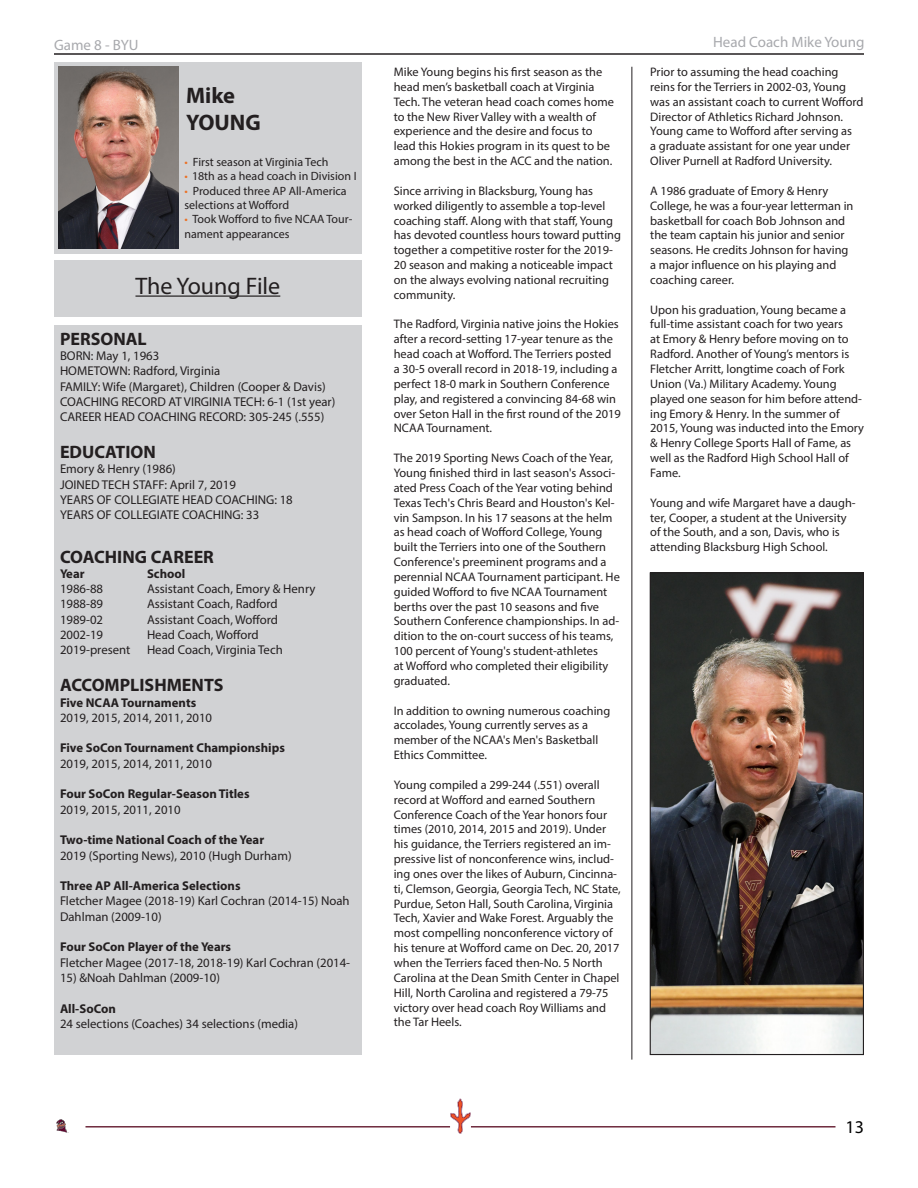
<style>
.page{position:relative;width:918px;height:1188px;background:#fff}
.page>*{position:absolute;margin:0;border:0;box-sizing:border-box;transform-origin:0 0}
.t1{font:24px "Myriad Pro";color:#231f20}
.t2{font:700 22.5px "Myriad Pro";color:#231f20}
.t3{font:700 18px "Myriad Pro";color:#231f20}
.t4{font:18px "Myriad Pro";color:#000}
.t5{font:15px "Myriad Pro";color:#a8a9ad}
.t6{font:12.75px/15.3px "Myriad Pro";color:#231f20}
.t7{font:700 12.75px "Myriad Pro";color:#231f20}
.t8{font:12.3px/14.9px "Myriad Pro";color:#231f20}
.t9{font:12px/14.4px "Myriad Pro";color:#231f20}
.s1{color:#eb7125}
</style>
<div class="page">
<hr style="left:54px;top:53px;width:810px;height:2px;background:#231f20">
<svg style="left:56px;top:1119px;width:13px;height:14px"></svg>
<hr style="left:86px;top:1126px;width:364px;height:2px;background:#6e2a3d">
<hr style="left:471px;top:1126px;width:365px;height:2px;background:#6e2a3d">
<svg style="left:450px;top:1099px;width:21px;height:35px"></svg>
<div style="left:54px;top:62px;width:308px;height:192px;background:#d1d2d4"></div>
<img style="left:58px;top:67px;width:120px;height:182px">
<div style="left:54px;top:261px;width:308px;height:56px;background:#d1d2d4"></div>
<hr style="left:135px;top:295px;width:145px;height:2px;background:#231f20">
<hr style="left:632px;top:67px;width:1px;height:993px;background:#231f20">
<img style="left:652px;top:574px;width:210px;height:479px">
<div style="left:650px;top:572px;width:214px;height:483px;border:1px solid #231f20"></div>
<div style="left:54px;top:325px;width:308px;height:730px;background:#d1d2d4"></div>
<p class="t5" style="left:54px;top:35px;width:86px">Game 8 - BYU</p>
<p class="t2" style="left:186px;top:80px;width:51px">Mike</p>
<p class="t2" style="left:186px;top:107px;width:76px">YOUNG</p>
<p class="t9" style="left:184px;top:154px;width:145px"><span class="s1">•</span> First season at Virginia Tech</p>
<p class="t9" style="left:184px;top:169px;width:174px"><span class="s1">•</span> 18th as a head coach in Division I</p>
<p class="t9" style="left:184px;top:183px;width:164px"><span class="s1">•</span> Produced three AP All-America selections at Wofford</p>
<p class="t9" style="left:184px;top:212px;width:169px"><span class="s1">•</span> Took Wofford to five NCAA Tour&shy;nament appearances</p>
<p class="t1" style="left:135px;top:271px;width:146px">The Young File</p>
<p class="t3" style="left:60px;top:327px;width:88px">PERSONAL</p>
<p class="t6" style="left:60px;top:348px;width:101px">BORN: May 1, 1963</p>
<p class="t6" style="left:60px;top:363px;width:162px">HOMETOWN: Radford, Virginia</p>
<p class="t6" style="left:60px;top:378px;width:267px">FAMILY: Wife (Margaret), Children (Cooper &amp; Davis)</p>
<p class="t6" style="left:60px;top:394px;width:277px">COACHING RECORD AT VIRGINIA TECH: 6-1 (1st year)</p>
<p class="t6" style="left:60px;top:409px;width:266px">CAREER HEAD COACHING RECORD: 305-245 (.555)</p>
<p class="t3" style="left:60px;top:440px;width:97px">EDUCATION</p>
<p class="t6" style="left:60px;top:461px;width:117px">Emory &amp; Henry (1986)</p>
<p class="t6" style="left:60px;top:477px;width:177px">JOINED TECH STAFF: April 7, 2019</p>
<p class="t6" style="left:60px;top:492px;width:234px">YEARS OF COLLEGIATE HEAD COACHING: 18</p>
<p class="t6" style="left:60px;top:507px;width:201px">YEARS OF COLLEGIATE COACHING: 33</p>
<p class="t3" style="left:60px;top:545px;width:155px">COACHING CAREER</p>
<p class="t7" style="left:60px;top:565px;width:26px">Year</p>
<p class="t7" style="left:147px;top:565px;width:40px">School</p>
<p class="t6" style="left:60px;top:581px;width:45px">1986-88</p>
<p class="t6" style="left:147px;top:581px;width:170px">Assistant Coach, Emory &amp; Henry</p>
<p class="t6" style="left:60px;top:596px;width:45px">1988-89</p>
<p class="t6" style="left:147px;top:596px;width:132px">Assistant Coach, Radford</p>
<p class="t6" style="left:60px;top:612px;width:45px">1989-02</p>
<p class="t6" style="left:147px;top:612px;width:133px">Assistant Coach, Wofford</p>
<p class="t6" style="left:60px;top:627px;width:45px">2002-19</p>
<p class="t6" style="left:147px;top:627px;width:113px">Head Coach, Wofford</p>
<p class="t6" style="left:60px;top:642px;width:72px">2019-present</p>
<p class="t6" style="left:147px;top:642px;width:137px">Head Coach, Virginia Tech</p>
<p class="t3" style="left:60px;top:673px;width:165px">ACCOMPLISHMENTS</p>
<p class="t7" style="left:60px;top:694px;width:138px">Five NCAA Tournaments</p>
<p class="t6" style="left:60px;top:710px;width:154px">2019, 2015, 2014, 2011, 2010</p>
<p class="t7" style="left:60px;top:740px;width:226px">Five SoCon Tournament Championships</p>
<p class="t6" style="left:60px;top:756px;width:154px">2019, 2015, 2014, 2011, 2010</p>
<p class="t7" style="left:60px;top:786px;width:191px">Four SoCon Regular-Season Titles</p>
<p class="t6" style="left:60px;top:801px;width:122px">2019, 2015, 2011, 2010</p>
<p class="t7" style="left:60px;top:832px;width:206px">Two-time National Coach of the Year</p>
<p class="t6" style="left:60px;top:847px;width:233px">2019 (Sporting News), 2010 (Hugh Durham)</p>
<p class="t7" style="left:60px;top:877px;width:182px">Three AP All-America Selections</p>
<p class="t6" style="left:60px;top:893px;width:291px">Fletcher Magee (2018-19) Karl Cochran (2014-15) Noah<br>Dahlman (2009-10)</p>
<p class="t7" style="left:60px;top:939px;width:173px">Four SoCon Player of the Years</p>
<p class="t6" style="left:60px;top:954px;width:292px">Fletcher Magee (2017-18, 2018-19) Karl Cochran (2014-</p>
<p class="t6" style="left:60px;top:970px;width:162px">15) &amp;Noah Dahlman (2009-10)</p>
<p class="t7" style="left:60px;top:1000px;width:57px">All-SoCon</p>
<p class="t6" style="left:60px;top:1016px;width:240px">24 selections (Coaches) 34 selections (media)</p>
<p class="t8" style="left:394px;top:64px;width:222px">Mike Young begins his first season as the head men’s basketball coach at Virginia Tech. The veteran head coach comes home to the New River Valley with a wealth of experience and the desire and focus to lead this Hokies program in its quest to be among the best in the ACC and the nation.</p>
<p class="t8" style="left:394px;top:183px;width:229px">Since arriving in Blacksburg, Young has worked diligently to assemble a top-level coaching staff. Along with that staff, Young has devoted countless hours toward putting together a competitive roster for the 2019- 20 season and making a noticeable impact on the always evolving national recruiting community.</p>
<p class="t8" style="left:394px;top:317px;width:229px">The Radford, Virginia native joins the Hokies after a record-setting 17-year tenure as the head coach at Wofford. The Terriers posted<br>a 30-5 overall record in 2018-19, including a perfect 18-0 mark in Southern Conference play, and registered a convincing 84-68 win over Seton Hall in the first round of the 2019<br>NCAA Tournament.</p>
<p class="t8" style="left:394px;top:450px;width:228px">The 2019 Sporting News Coach of the Year, Young finished third in last season's Associ&shy;ated Press Coach of the Year voting behind Texas Tech's Chris Beard and Houston's Kel&shy;vin Sampson. In his 17 seasons at the helm as head coach of Wofford College, Young built the Terriers into one of the Southern Conference's preeminent programs and a perennial NCAA Tournament participant. He guided Wofford to five NCAA Tournament berths over the past 10 seasons and five Southern Conference championships. In ad&shy;dition to the on-court success of his teams, 100 percent of Young's student-athletes<br>at Wofford who completed their eligibility graduated.</p>
<p class="t8" style="left:394px;top:703px;width:218px">In addition to owning numerous coaching accolades, Young currently serves as a member of the NCAA's Men's Basketball Ethics Committee.</p>
<p class="t8" style="left:394px;top:777px;width:228px">Young compiled a 299-244 (.551) overall record at Wofford and earned Southern Conference Coach of the Year honors four times (2010, 2014, 2015 and 2019). Under his guidance, the Terriers registered an im&shy;pressive list of nonconference wins, includ&shy;ing ones over the likes of Auburn, Cincinna&shy;ti, Clemson, Georgia, Georgia Tech, NC State, Purdue, Seton Hall, South Carolina, Virginia Tech, Xavier and Wake Forest. Arguably the most compelling nonconference victory of his tenure at Wofford came on Dec. 20, 2017 when the Terriers faced then-No. 5 North Carolina at the Dean Smith Center in Chapel Hill, North Carolina and registered a 79-75 victory over head coach Roy Williams and the Tar Heels.</p>
<p class="t5" style="left:713px;top:33px;width:153px">Head Coach Mike Young</p>
<p class="t8" style="left:650px;top:64px;width:215px">Prior to assuming the head coaching reins for the Terriers in 2002-03, Young was an assistant coach to current Wofford Director of Athletics Richard Johnson.<br>Young came to Wofford after serving as<br>a graduate assistant for one year under Oliver Purnell at Radford University.</p>
<p class="t8" style="left:650px;top:183px;width:205px">A 1986 graduate of Emory &amp; Henry College, he was a four-year letterman in basketball for coach Bob Johnson and the team captain his junior and senior seasons. He credits Johnson for having a major influence on his playing and coaching career.</p>
<p class="t8" style="left:650px;top:302px;width:215px">Upon his graduation, Young became a full-time assistant coach for two years<br>at Emory &amp; Henry before moving on to Radford. Another of Young’s mentors is Fletcher Arritt, longtime coach of Fork Union (Va.) Military Academy. Young played one season for him before attend&shy;ing Emory &amp; Henry. In the summer of 2015, Young was inducted into the Emory &amp; Henry College Sports Hall of Fame, as well as the Radford High School Hall of Fame.</p>
<p class="t8" style="left:650px;top:495px;width:207px">Young and wife Margaret have a daugh&shy;ter, Cooper, a student at the University of the South, and a son, Davis, who is attending Blacksburg High School.</p>
<h3 class="t4" style="left:846px;top:1116px;width:20px">13</h3>
</div>
